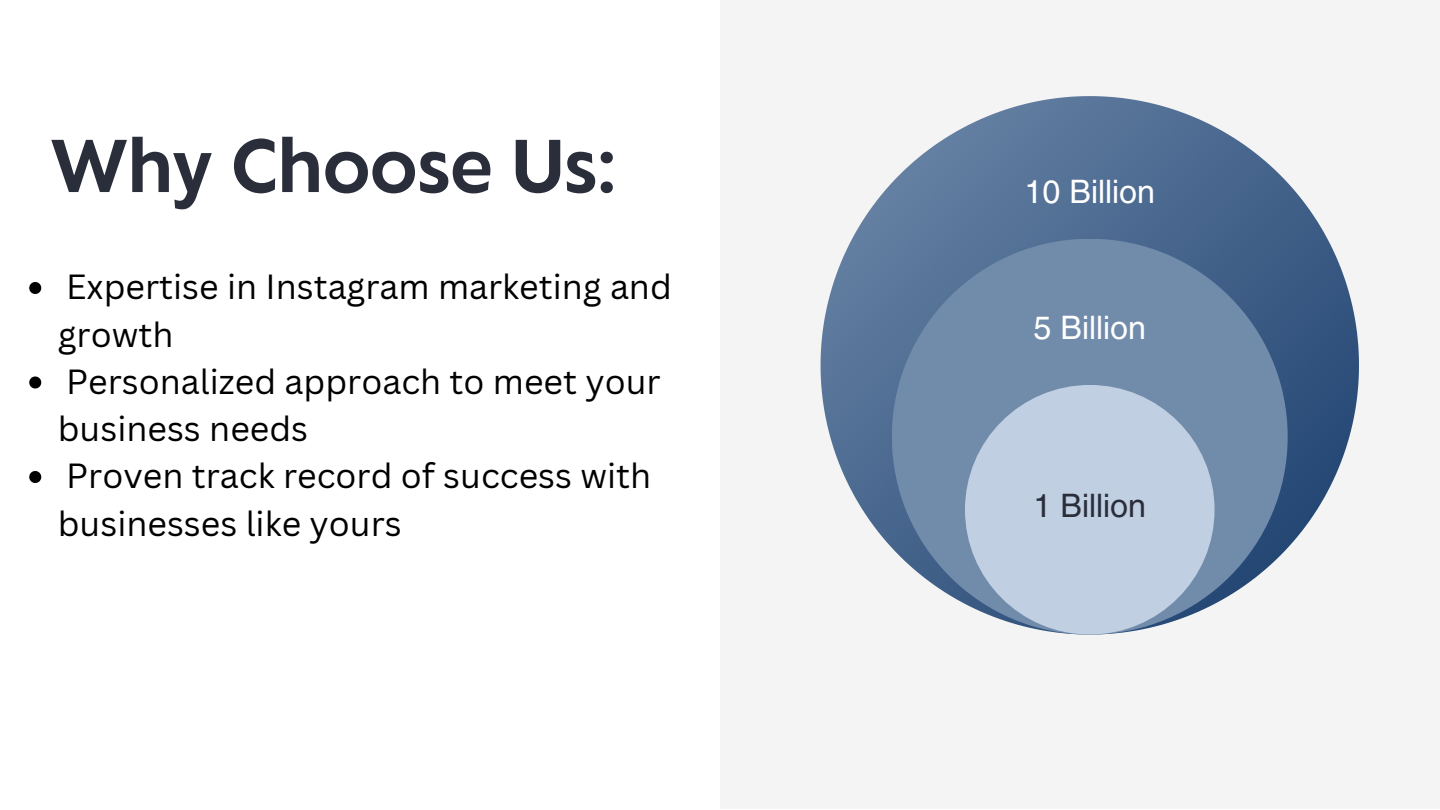
<style>
.page{position:relative;width:1440px;height:810px;background:#fff}
.page>*{position:absolute;margin:0;border:0;box-sizing:border-box;transform-origin:0 0}
.t1{font:700 70px "Klein Text";color:#2a2e3a}
.t2{font:34px/47.2px "Canva Sans";color:#000}
.t3{font:32px "Helios";color:#fff}
.t4{font:32px "Helios";color:#2a2e3a}
</style>
<div class="page">
<div style="left:720px;top:0;width:720px;height:809px;background:#f4f4f4"></div>
<svg style="left:821px;top:96px;width:538px;height:538px"></svg>
<div style="left:892px;top:239px;width:396px;height:396px;background:#718bab;border-radius:50%"></div>
<div style="left:965px;top:385px;width:250px;height:250px;background:#c0cfe1;border-radius:50%"></div>
<svg style="left:29px;top:282px;width:12px;height:12px"></svg>
<svg style="left:29px;top:377px;width:12px;height:12px"></svg>
<svg style="left:29px;top:471px;width:12px;height:12px"></svg>
<h1 class="t1" style="left:51px;top:131px;width:567px">Why Choose Us:</h1>
<p class="t2" style="left:58px;top:262px;width:616px">Expertise in Instagram marketing and growth<br>Personalized approach to meet your business needs<br>Proven track record of success with businesses like yours</p>
<p class="t3" style="left:1024px;top:171px;width:132px">10 Billion</p>
<p class="t3" style="left:1033px;top:307px;width:114px">5 Billion</p>
<p class="t4" style="left:1033px;top:486px;width:114px">1 Billion</p>
</div>
